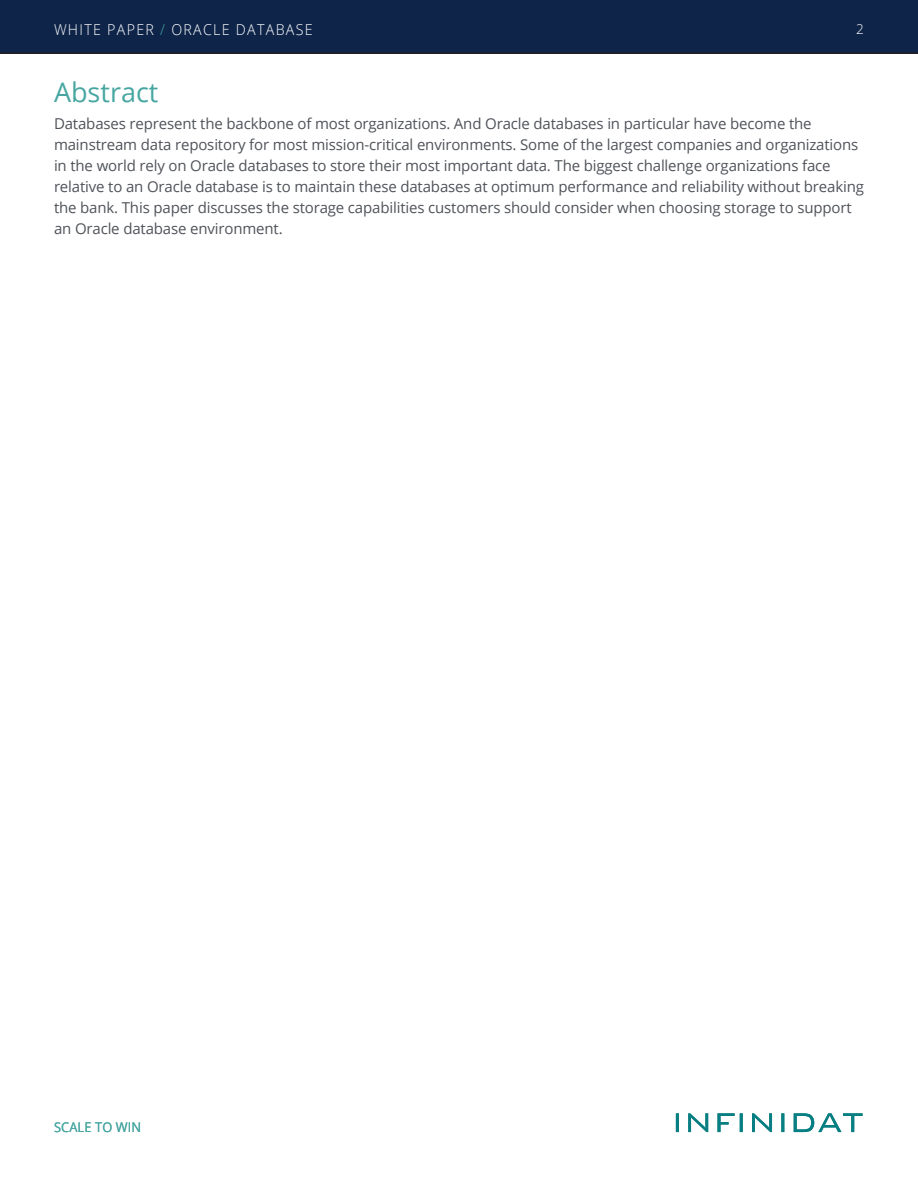
<style>
.page{position:relative;width:918px;height:1188px;background:#fff}
.page>*{position:absolute;margin:0;border:0;box-sizing:border-box;transform-origin:0 0}
.t1{font:27px "Open Sans";color:#47a6a1}
.t2{font:15px/21px "Open Sans";letter-spacing:-.01em;color:#4f5359}
.t3{font:300 15px "Open Sans";letter-spacing:.09em;color:#fff;scale:.95 1}
.Subtitle_2{font:13.5px "Open Sans";letter-spacing:.01em;color:#47a6a1;scale:.95 1}
.t4{font:300 13.5px "Open Sans";color:#fff}
.s1{color:#47a6a1}
</style>
<div class="page">
<div style="left:0;top:0;width:918px;height:54px;background:#0e2449"></div>
<svg style="left:676px;top:1113px;width:187px;height:19px"></svg>
<p class="t3" style="left:54px;top:20px;width:274px">WHITE PAPER <span class="s1">/</span> ORACLE DATABASE</p>
<p class="t4" style="left:856px;top:20px;width:9px">2</p>
<p class="t1" style="left:54px;top:73px;width:106px">Abstract</p>
<p class="t2" style="left:54px;top:113px;width:812px">Databases represent the backbone of most organizations. And Oracle databases in particular have become the mainstream data repository for most mission-critical environments. Some of the largest companies and organizations in the world rely on Oracle databases to store their most important data. The biggest challenge organizations face relative to an Oracle database is to maintain these databases at optimum performance and reliability without breaking the bank. This paper discusses the storage capabilities customers should consider when choosing storage to support an Oracle database environment.</p>
<p class="Subtitle_2" style="left:54px;top:1118px;width:93px">SCALE TO WIN</p>
</div>
